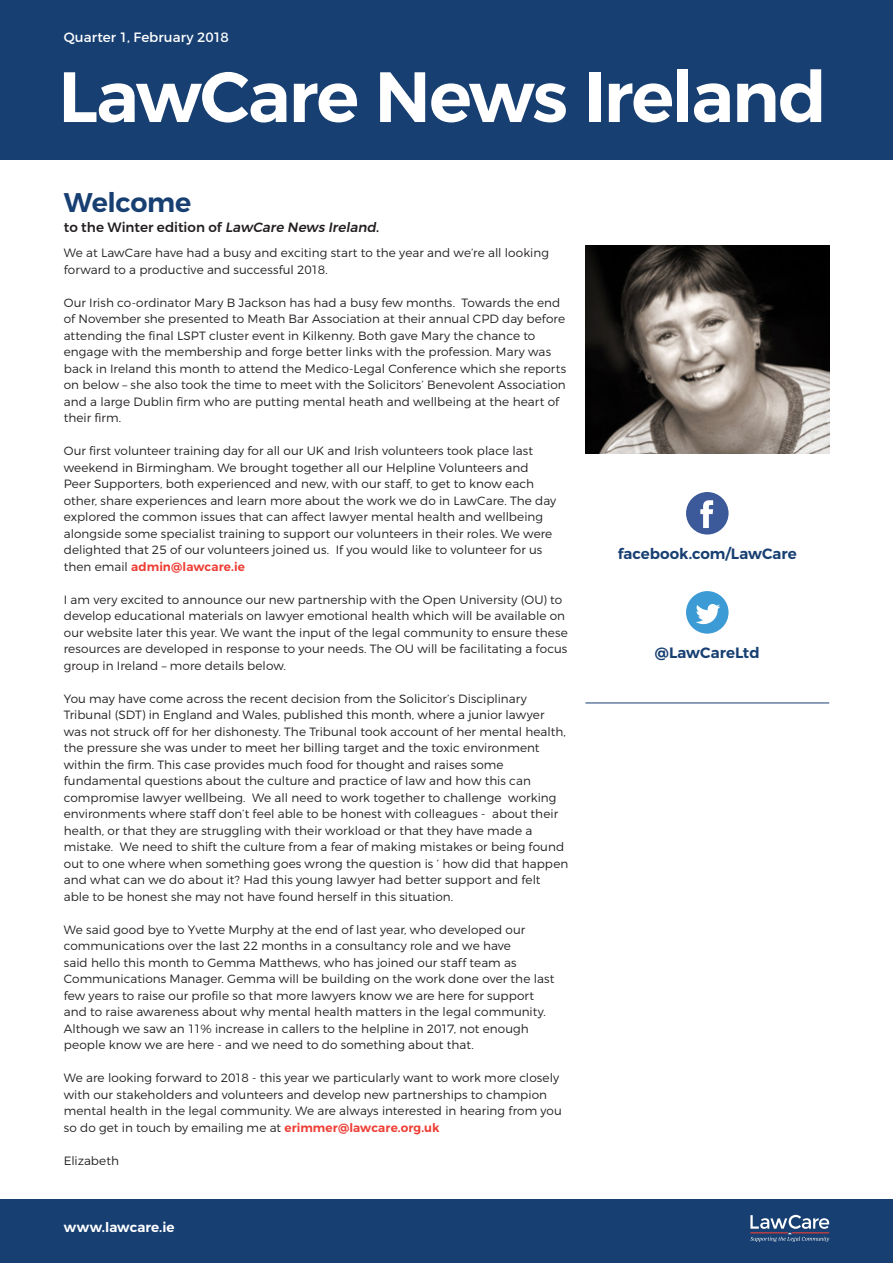
<style>
.page{position:relative;width:893px;height:1263px;background:#fff}
.page>*{position:absolute;margin:0;border:0;box-sizing:border-box;transform-origin:0 0}
.t1{font:600 71.1px "Montserrat";letter-spacing:-.03em;color:#fff}
.t2{font:600 27px "Montserrat";letter-spacing:-.01em;color:#173f72}
.t3{font:600 15px "Montserrat";letter-spacing:.005em;color:#173f72}
.t4{font:500 13.5px "Montserrat";letter-spacing:-.005em;color:#231f20}
.t5{font:13.5px "Montserrat";color:#fff}
.t6{font:600 13.5px "Montserrat";letter-spacing:.005em;color:#fff}
.t7{font:300 12px/16.5px "Montserrat";letter-spacing:.005em;color:#231f20}
.s1{font-style:italic}
.s2{font-weight:600;color:#ee3e35}
</style>
<div class="page">
<div style="left:0;top:0;width:893px;height:159px;background:#173f72"></div>
<div style="left:0;top:1199px;width:893px;height:64px;background:#173f72"></div>
<svg style="left:750px;top:1215px;width:79px;height:27px"></svg>
<img style="left:585px;top:245px;width:244px;height:208px">
<div style="left:686px;top:591px;width:43px;height:43px;background:#3c9bd5;border-radius:50%"></div>
<svg style="left:696px;top:604px;width:24px;height:20px"></svg>
<div style="left:686px;top:492px;width:43px;height:42px;background:#3c5a99;border-radius:50%"></div>
<svg style="left:700px;top:500px;width:13px;height:28px"></svg>
<hr style="left:585px;top:702px;width:244px;height:1px;background:#173f72">
<p class="t5" style="left:64px;top:29px;width:167px">Quarter 1, February 2018</p>
<h1 class="t1" style="left:58px;top:53px;width:770px">LawCare News Ireland</h1>
<h2 class="t2" style="left:64px;top:186px;width:129px">Welcome</h2>
<p class="t4" style="left:64px;top:219px;width:317px">to t h e Wi n te r ed i t i o n of <span class="s1">LawCare News Ireland</span>.</p>
<p class="t7" style="left:64px;top:244px;width:487px">We at LawCare have had a busy and exciting start to the year and we’re all looking forward to a productive and successful 2018.</p>
<p class="t7" style="left:64px;top:294px;width:504px">Our Irish co-ordinator Mary B Jackson has had a busy few months. Towards the end of November she presented to Meath Bar Association at their annual CPD day before attending the final LSPT cluster event in Kilkenny. Both gave Mary the chance to engage with the membership and forge better links with the profession. Mary was back in Ireland this month to attend the Medico-Legal Conference which she reports on below – she also took the time to meet with the Solicitors’ Benevolent Association and a large Dublin firm who are putting mental heath and wellbeing at the heart of their firm.</p>
<p class="t7" style="left:64px;top:442px;width:494px">Our first volunteer training day for all our UK and Irish volunteers took place last weekend in Birmingham. We brought together all our Helpline Volunteers and Peer Supporters, both experienced and new, with our staff, to get to know each other, share experiences and learn more about the work we do in LawCare. The day explored the common issues that can affect lawyer mental health and wellbeing alongside some specialist training to support our volunteers in their roles. We were delighted that 25 of our volunteers joined us. If you would like to volunteer for us then email <span class="s2">admin@lawcare.ie</span></p>
<p class="t7" style="left:64px;top:591px;width:505px">I am very excited to announce our new partnership with the Open University (OU) to develop educational materials on lawyer emotional health which will be available on our website later this year. We want the input of the legal community to ensure these resources are developed in response to your needs. The OU will be facilitating a focus group in Ireland – more details below.</p>
<p class="t7" style="left:64px;top:690px;width:506px">You may have come across the recent decision from the Solicitor’s Disciplinary Tribunal (SDT) in England and Wales, published this month, where a junior lawyer was not struck off for her dishonesty. The Tribunal took account of her mental health, the pressure she was under to meet her billing target and the toxic environment within the firm. This case provides much food for thought and raises some fundamental questions about the culture and practice of law and how this can compromise lawyer wellbeing. We all need to work together to challenge working environments where staff don’t feel able to be honest with colleagues - about their health, or that they are struggling with their workload or that they have made a mistake. We need to shift the culture from a fear of making mistakes or being found out to one where when something goes wrong the question is ‘ how did that happen and what can we do about it? Had this young lawyer had better support and felt able to be honest she may not have found herself in this situation.</p>
<p class="t7" style="left:64px;top:921px;width:492px">We said good bye to Yvette Murphy at the end of last year, who developed our communications over the last 22 months in a consultancy role and we have<br>said hello this month to Gemma Matthews, who has joined our staff team as Communications Manager. Gemma will be building on the work done over the last few years to raise our profile so that more lawyers know we are here for support and to raise awareness about why mental health matters in the legal community.<br>Although we saw an 11% increase in callers to the helpline in 2017, not enough people know we are here - and we need to do something about that.</p>
<p class="t7" style="left:64px;top:1069px;width:500px">We are looking forward to 2018 - this year we particularly want to work more closely with our stakeholders and volunteers and develop new partnerships to champion mental health in the legal community. We are always interested in hearing from you so do get in touch by emailing me at <span class="s2">erimmer@lawcare.org.uk</span></p>
<p class="t7" style="left:64px;top:1152px;width:57px">Elizabeth</p>
<p class="t6" style="left:64px;top:1219px;width:112px">www.lawcare.ie</p>
<p class="t3" style="left:618px;top:544px;width:180px">facebook.com/LawCare</p>
<p class="t3" style="left:655px;top:643px;width:106px">@LawCareLtd</p>
</div>
